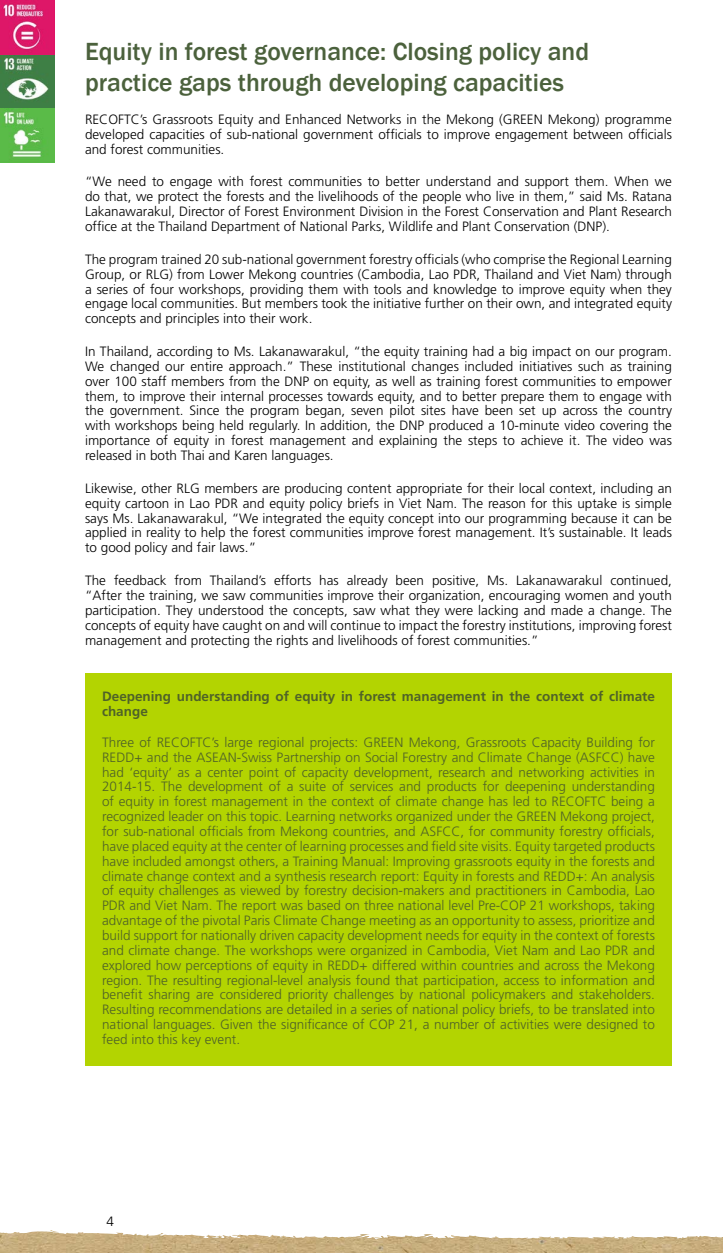
<style>
.page{position:relative;width:723px;height:1253px;background:#fff}
.page>*{position:absolute;margin:0;border:0;box-sizing:border-box;transform-origin:0 0}
.t1{font:500 25.5px/30.6px "Franklin Gothic";color:#4b613c}
.t2{font:300 13.5px/14.9px "Frutiger";color:#000;text-align:justify}
.t3{font:300 13.5px/14.9px "Frutiger";color:#4f6228;text-align:justify}
.t4{font:700 13.5px/14.9px "Frutiger";color:#4f6228}
</style>
<div class="page">
<img style="left:0;top:1231px;width:459px;height:22px">
<div style="left:85px;top:673px;width:587px;height:393px;background:#b3d401"></div>
<img style="left:0;top:0;width:54px;height:163px">
<h1 class="t1" style="left:85px;top:37px;width:505px">Equity in forest governance: Closing policy and practice gaps through developing capacities</h1>
<p class="t2" style="left:85px;top:112px;width:588px">RECOFTC’s Grassroots Equity and Enhanced Networks in the Mekong (GREEN Mekong) programme developed capacities of sub-national government officials to improve engagement between officials and forest communities.</p>
<p class="t2" style="left:85px;top:174px;width:588px">“We need to engage with forest communities to better understand and support them. When we do that, we protect the forests and the livelihoods of the people who live in them,” said Ms. Ratana Lakanawarakul, Director of Forest Environment Division in the Forest Conservation and Plant Research office at the Thailand Department of National Parks, Wildlife and Plant Conservation (DNP).</p>
<p class="t2" style="left:85px;top:252px;width:588px">The program trained 20 sub-national government forestry officials (who comprise the Regional Learning Group, or RLG) from Lower Mekong countries (Cambodia, Lao PDR, Thailand and Viet Nam) through a series of four workshops, providing them with tools and knowledge to improve equity when they engage local communities. But members took the initiative further on their own, and integrated equity concepts and principles into their work.</p>
<p class="t2" style="left:85px;top:344px;width:588px">In Thailand, according to Ms. Lakanawarakul, “the equity training had a big impact on our program.<br>We changed our entire approach.” These institutional changes included initiatives such as training over 100 staff members from the DNP on equity, as well as training forest communities to empower them, to improve their internal processes towards equity, and to better prepare them to engage with the government. Since the program began, seven pilot sites have been set up across the country with workshops being held regularly. In addition, the DNP produced a 10-minute video covering the importance of equity in forest management and explaining the steps to achieve it. The video was released in both Thai and Karen languages.</p>
<p class="t2" style="left:85px;top:481px;width:588px">Likewise, other RLG members are producing content appropriate for their local context, including an equity cartoon in Lao PDR and equity policy briefs in Viet Nam. The reason for this uptake is simple says Ms. Lakanawarakul, “We integrated the equity concept into our programming because it can be applied in reality to help the forest communities improve forest management. It’s sustainable. It leads to good policy and fair laws.”</p>
<p class="t2" style="left:85px;top:573px;width:588px">The feedback from Thailand’s efforts has already been positive, Ms. Lakanawarakul continued, “After the training, we saw communities improve their organization, encouraging women and youth participation. They understood the concepts, saw what they were lacking and made a change. The concepts of equity have caught on and will continue to impact the forestry institutions, improving forest management and protecting the rights and livelihoods of forest communities.”</p>
<p class="t4" style="left:102px;top:689px;width:554px">Deepening understanding of equity in forest management in the context of climate change</p>
<p class="t3" style="left:102px;top:735px;width:554px">Three of RECOFTC’s large regional projects: GREEN Mekong, Grassroots Capacity Building for REDD+ and the ASEAN-Swiss Partnership on Social Forestry and Climate Change (ASFCC) have had ‘equity’ as a center point of capacity development, research and networking activities in 2014-15. The development of a suite of services and products for deepening understanding of equity in forest management in the context of climate change has led to RECOFTC being a recognized leader on this topic. Learning networks organized under the GREEN Mekong project, for sub-national officials from Mekong countries, and ASFCC, for community forestry officials, have placed equity at the center of learning processes and field site visits. Equity targeted products have included amongst others, a Training Manual: Improving grassroots equity in the forests and climate change context and a synthesis research report: Equity in forests and REDD+: An analysis of equity challenges as viewed by forestry decision-makers and practitioners in Cambodia, Lao PDR and Viet Nam. The report was based on three national level Pre-COP 21 workshops, taking advantage of the pivotal Paris Climate Change meeting as an opportunity to assess, prioritize and build support for nationally driven capacity development needs for equity in the context of forests and climate change. The workshops were organized in Cambodia, Viet Nam and Lao PDR and explored how perceptions of equity in REDD+ differed within countries and across the Mekong region. The resulting regional-level analysis found that participation, access to information and benefit sharing are considered priority challenges by national policymakers and stakeholders.<br>Resulting recommendations are detailed in a series of national policy briefs, to be translated into national languages. Given the significance of COP 21, a number of activities were designed to feed into this key event.</p>
<p class="t2" style="left:106px;top:1214px;width:9px">4</p>
</div>
